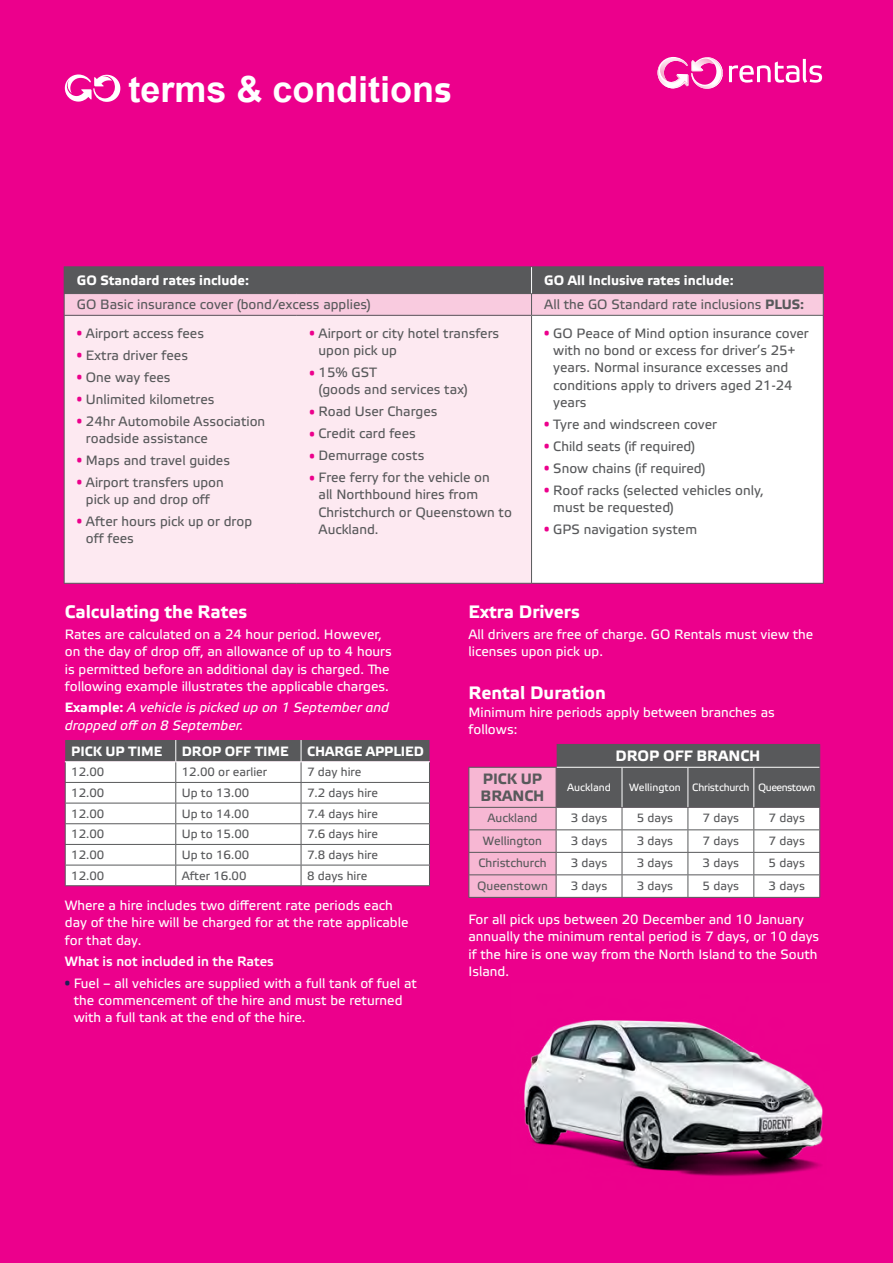
<style>
.page{position:relative;width:893px;height:1263px;background:#ec008c}
.page>*{position:absolute;margin:0;border:0;box-sizing:border-box;transform-origin:0 0}
.t1{font:700 36px "Arial";color:#fff}
.t2{font:700 18px "Etelka Text Pro";color:#fff}
.t3{font:700 15px "Etelka Text Pro";color:#fff}
.t4{font:700 15px/17.2px "Etelka Text Pro";color:#58595b}
.t5{font:13.5px/17.2px "Etelka Text Pro";color:#58595b}
.t6{font:13.5px/17.2px "Etelka Text Pro";color:#fff}
.t7{font:700 13.5px "Etelka Text Pro";color:#fff}
.t8{font:italic 13.5px/17.2px "Etelka Text Pro";color:#fff}
.t9{font:13.5px "Etelka Medium Pro";color:#fff}
.t10{font:12px "Etelka Text Pro";color:#58595b}
.t11{font:10.5px "Etelka Text Pro";letter-spacing:-.02em;color:#fff}
.t12{font:10.5px "Etelka Text Pro";color:#fff}
.t13{font:9px "Etelka Text Pro";color:#ec008c}
.s1{font-family:"Etelka Text Pro"}
.s2{font-weight:700}
.s3{font-size:9px;color:#ec008c}
.s4{font-weight:700;font-style:normal}
.s5{font-size:9px;color:#1e1f55}
</style>
<div class="page">
<svg style="left:729px;top:59px;width:93px;height:24px"></svg>
<svg style="left:657px;top:57px;width:66px;height:32px"></svg>
<hr style="left:65px;top:885px;width:111px;height:1px;background:#58595b">
<hr style="left:176px;top:885px;width:125px;height:1px;background:#58595b">
<svg style="left:65px;top:740px;width:365px;height:145px;background:#dfdfe0"></svg>
<hr style="left:301px;top:885px;width:129px;height:1px;background:#58595b">
<hr style="left:556px;top:897px;width:66px;height:1px;background:#58595b">
<hr style="left:622px;top:897px;width:66px;height:1px;background:#58595b">
<hr style="left:688px;top:897px;width:66px;height:1px;background:#58595b">
<hr style="left:754px;top:897px;width:66px;height:1px;background:#58595b">
<hr style="left:468px;top:897px;width:88px;height:1px;background:#58595b">
<svg style="left:468px;top:744px;width:352px;height:153px;background:#c4aeba"></svg>
<hr style="left:468px;top:767px;width:88px;height:1px;background:#58595b">
<hr style="left:468px;top:768px;width:1px;height:39px;background:#58595b">
<hr style="left:556px;top:768px;width:1px;height:39px;background:#58595b">
<hr style="left:468px;top:807px;width:88px;height:1px;background:#58595b">
<svg style="left:65px;top:74px;width:55px;height:28px"></svg>
<div style="left:65px;top:316px;width:466px;height:267px;background:#fde9f1"></div>
<div style="left:531px;top:315px;width:292px;height:268px;background:#fff"></div>
<hr style="left:531px;top:315px;width:293px;height:1px;background:#58595b">
<hr style="left:823px;top:316px;width:1px;height:267px;background:#58595b">
<hr style="left:531px;top:583px;width:293px;height:1px;background:#58595b">
<hr style="left:64px;top:316px;width:1px;height:267px;background:#58595b">
<hr style="left:64px;top:315px;width:233px;height:1px;background:#58595b">
<hr style="left:297px;top:315px;width:234px;height:1px;background:#58595b">
<hr style="left:531px;top:316px;width:1px;height:267px;background:#58595b">
<hr style="left:64px;top:583px;width:233px;height:1px;background:#58595b">
<hr style="left:297px;top:583px;width:234px;height:1px;background:#58595b">
<hr style="left:531px;top:266px;width:293px;height:1px;background:#58595b">
<hr style="left:64px;top:266px;width:233px;height:1px;background:#58595b">
<hr style="left:297px;top:266px;width:234px;height:1px;background:#58595b">
<svg style="left:64px;top:267px;width:760px;height:48px;background:#9d8a94"></svg>
<img style="left:524px;top:1020px;width:299px;height:156px">
<h1 class="t1" style="left:128px;top:70px;width:325px">terms &amp; condition<span class="s1">s</span></h1>
<p class="t7" style="left:77px;top:273px;width:174px">GO Standard rates include:</p>
<p class="t7" style="left:544px;top:273px;width:191px">GO All Inclusive rates include:</p>
<p class="t5" style="left:77px;top:297px;width:295px">GO Basic insurance cover (bond/excess applies)</p>
<p class="t5" style="left:544px;top:297px;width:261px">All the GO Standard rate inclusions <span class="s2">PLUS:</span></p>
<p class="t5" style="left:77px;top:325px;width:129px"><span class="s3">•</span> Airport access fees</p>
<p class="t5" style="left:77px;top:347px;width:113px"><span class="s3">•</span> Extra driver fees</p>
<p class="t5" style="left:77px;top:369px;width:95px"><span class="s3">•</span> One way fees</p>
<p class="t5" style="left:77px;top:391px;width:139px"><span class="s3">•</span> Unlimited kilometres</p>
<p class="t5" style="left:86px;top:413px;width:181px;text-indent:-9px"><span class="s3">•</span> 24hr Automobile Association roadside assistance</p>
<p class="t5" style="left:77px;top:452px;width:155px"><span class="s3">•</span> Maps and travel guides</p>
<p class="t5" style="left:77px;top:474px;width:148px;text-align:center"><span class="s3">•</span> Airport transfers upon pick up and drop off</p>
<p class="t5" style="left:86px;top:513px;width:168px;text-indent:-9px"><span class="s3">•</span> After hours pick up or drop off fees</p>
<p class="t5" style="left:319px;top:325px;width:182px;text-indent:-9px"><span class="s3">•</span> Airport or city hotel transfers upon pick up</p>
<p class="t5" style="left:319px;top:365px;width:151px;text-indent:-9px"><span class="s3">•</span> 15% GST<br>(goods and services tax)</p>
<p class="t5" style="left:310px;top:404px;width:129px"><span class="s3">•</span> Road User Charges</p>
<p class="t5" style="left:310px;top:426px;width:108px"><span class="s3">•</span> Credit card fees</p>
<p class="t5" style="left:310px;top:448px;width:116px"><span class="s3">•</span> Demurrage costs</p>
<p class="t13" style="left:310px;top:473px;width:7px">•</p>
<p class="t5" style="left:553px;top:325px;width:257px;text-indent:-9px"><span class="s3">•</span> GO Peace of Mind option insurance cover with no bond or excess for driver’s 25+ years. Normal insurance excesses and conditions apply to drivers aged 21-24 years</p>
<p class="t5" style="left:544px;top:416px;width:174px"><span class="s3">•</span> Tyre and windscreen cover</p>
<p class="t5" style="left:544px;top:438px;width:152px"><span class="s3">•</span> Child seats (if required)</p>
<p class="t5" style="left:544px;top:460px;width:163px"><span class="s3">•</span> Snow chains (if required)</p>
<p class="t5" style="left:553px;top:482px;width:212px;text-indent:-9px"><span class="s3">•</span> Roof racks (selected vehicles only, must be requested)</p>
<p class="t5" style="left:544px;top:521px;width:154px"><span class="s3">•</span> GPS navigation system</p>
<p class="t5" style="left:319px;top:470px;width:195px">Free ferry for the vehicle on<br>all Northbound hires from<br>Christchurch or Queenstown to<br>Auckland.</p>
<h2 class="t2" style="left:65px;top:601px;width:184px">Calculating the Rates</h2>
<p class="t6" style="left:65px;top:627px;width:328px">Rates are calculated on a 24 hour period. However, on the day of drop off, an allowance of up to 4 hours is permitted before an additional day is charged. The following example illustrates the applicable charges.</p>
<p class="t8" style="left:65px;top:700px;width:326px"><span class="s4">Example:</span> A vehicle is picked up on 1 September and dropped off on 8 September.</p>
<p class="t7" style="left:71px;top:744px;width:93px">PICK UP TIME</p>
<p class="t7" style="left:182px;top:744px;width:108px">DROP OFF TIME</p>
<p class="t7" style="left:307px;top:744px;width:118px">CHARGE APPLIED</p>
<p class="t10" style="left:71px;top:766px;width:35px">12.00</p>
<p class="t10" style="left:182px;top:766px;width:87px">12.00 or earlier</p>
<p class="t10" style="left:307px;top:766px;width:56px">7 day hire</p>
<p class="t10" style="left:71px;top:786px;width:35px">12.00</p>
<p class="t10" style="left:182px;top:786px;width:69px">Up to 13.00</p>
<p class="t10" style="left:307px;top:786px;width:73px">7.2 days hire</p>
<p class="t10" style="left:71px;top:807px;width:35px">12.00</p>
<p class="t10" style="left:182px;top:807px;width:69px">Up to 14.00</p>
<p class="t10" style="left:307px;top:807px;width:73px">7.4 days hire</p>
<p class="t10" style="left:71px;top:828px;width:35px">12.00</p>
<p class="t10" style="left:182px;top:828px;width:69px">Up to 15.00</p>
<p class="t10" style="left:307px;top:828px;width:73px">7.6 days hire</p>
<p class="t10" style="left:71px;top:848px;width:35px">12.00</p>
<p class="t10" style="left:182px;top:848px;width:69px">Up to 16.00</p>
<p class="t10" style="left:307px;top:848px;width:73px">7.8 days hire</p>
<p class="t10" style="left:71px;top:869px;width:35px">12.00</p>
<p class="t10" style="left:182px;top:869px;width:66px">After 16.00</p>
<p class="t10" style="left:307px;top:869px;width:62px">8 days hire</p>
<p class="t6" style="left:65px;top:898px;width:345px">Where a hire includes two different rate periods each day of the hire will be charged for at the rate applicable for that day.</p>
<p class="t9" style="left:65px;top:954px;width:210px">What is not included in the Rates</p>
<p class="t6" style="left:74px;top:975px;width:345px;text-indent:-9px"><span class="s5">•</span> Fuel – all vehicles are supplied with a full tank of fuel at the commencement of the hire and must be returned with a full tank at the end of the hire.</p>
<h2 class="t2" style="left:468px;top:601px;width:113px">Extra Drivers</h2>
<p class="t6" style="left:468px;top:627px;width:346px">All drivers are free of charge. GO Rentals must view the licenses upon pick up.</p>
<h2 class="t2" style="left:468px;top:683px;width:139px">Rental Duration</h2>
<p class="t6" style="left:468px;top:704px;width:308px">Minimum hire periods apply between branches as follows:</p>
<p class="t3" style="left:615px;top:748px;width:147px">DROP OFF BRANCH</p>
<p class="t4" style="left:480px;top:771px;width:65px">PICK UP<br>BRANCH</p>
<p class="t12" style="left:567px;top:782px;width:45px">Auckland</p>
<p class="t11" style="left:629px;top:782px;width:188px">Wellington Christchurch Queenstown</p>
<p class="t10" style="left:487px;top:811px;width:52px">Auckland</p>
<p class="t10" style="left:571px;top:811px;width:38px">3 days</p>
<p class="t10" style="left:637px;top:811px;width:38px">5 days</p>
<p class="t10" style="left:703px;top:811px;width:38px">7 days</p>
<p class="t10" style="left:768px;top:811px;width:38px">7 days</p>
<p class="t10" style="left:483px;top:834px;width:61px">Wellington</p>
<p class="t10" style="left:571px;top:834px;width:38px">3 days</p>
<p class="t10" style="left:637px;top:834px;width:38px">3 days</p>
<p class="t10" style="left:703px;top:834px;width:38px">7 days</p>
<p class="t10" style="left:768px;top:834px;width:38px">7 days</p>
<p class="t10" style="left:478px;top:856px;width:70px">Christchurch</p>
<p class="t10" style="left:571px;top:856px;width:38px">3 days</p>
<p class="t10" style="left:637px;top:856px;width:38px">3 days</p>
<p class="t10" style="left:703px;top:856px;width:38px">3 days</p>
<p class="t10" style="left:768px;top:856px;width:38px">5 days</p>
<p class="t10" style="left:477px;top:879px;width:72px">Queenstown</p>
<p class="t10" style="left:571px;top:879px;width:38px">3 days</p>
<p class="t10" style="left:637px;top:879px;width:38px">3 days</p>
<p class="t10" style="left:703px;top:879px;width:38px">5 days</p>
<p class="t10" style="left:768px;top:879px;width:38px">3 days</p>
<p class="t6" style="left:468px;top:911px;width:352px">For all pick ups between 20 December and 10 January annually the minimum rental period is 7 days, or 10 days if the hire is one way from the North Island to the South Island.</p>
</div>
